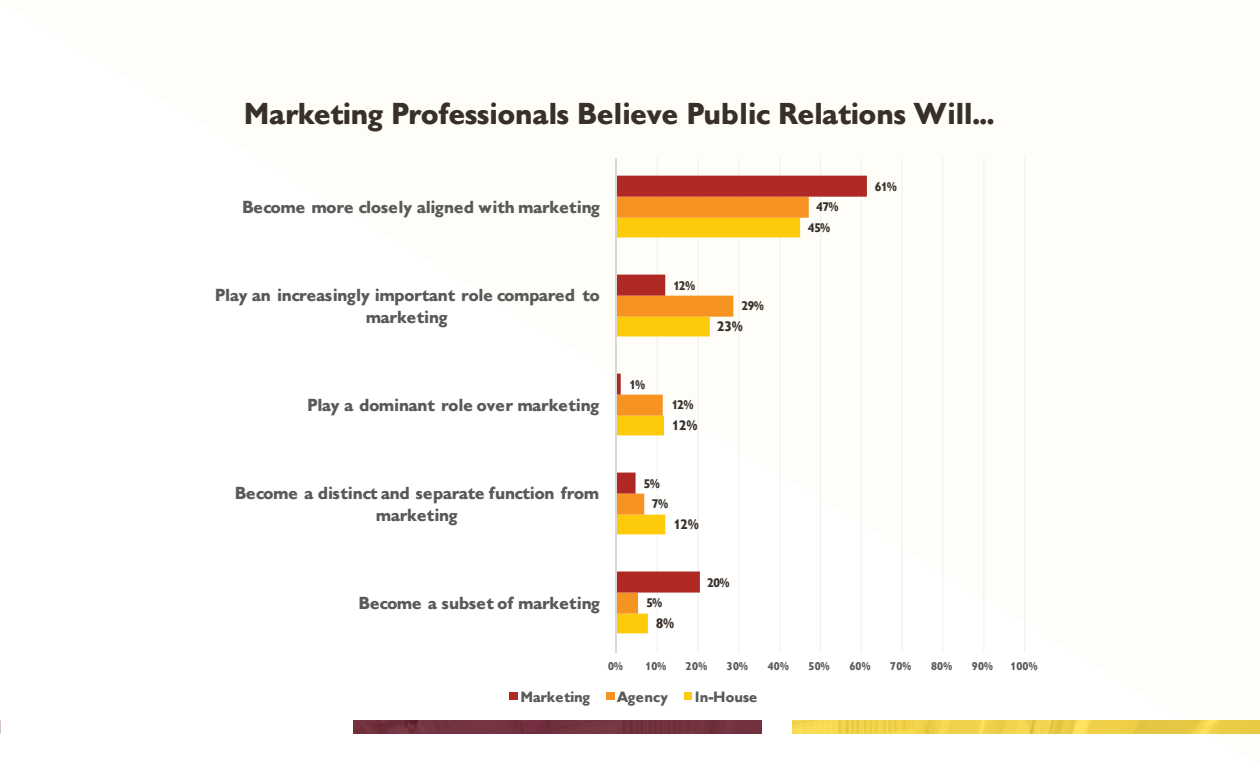
<style>
.page{position:relative;width:1260px;height:765px;background:#fff}
.page>*{position:absolute;margin:0;border:0;box-sizing:border-box;transform-origin:0 0}
.t1{font:700 30px "Gibson";color:#382f29}
.t2{font:700 17.38px/22.2px "Gibson";letter-spacing:.005em;color:#595959;text-align:center}
.t3{font:700 14.88px "Gibson";letter-spacing:.01em;color:#595959}
.t4{font:700 13.62px "Gibson";color:#382f29}
.t5{font:700 12.38px "Gibson";letter-spacing:-.025em;color:#382f29}
.t6{font:700 11.12px "Gibson";letter-spacing:.035em;color:#595959}
</style>
<div class="page">
<div style="left:354px;top:720px;width:408px;height:13px;background:#723240"></div>
<img style="left:354px;top:721px;width:408px;height:13px">
<img style="left:792px;top:720px;width:468px;height:13px">
<svg style="left:1024px;top:158px;width:1px;height:494px"></svg>
<svg style="left:983px;top:158px;width:1px;height:494px"></svg>
<svg style="left:942px;top:158px;width:2px;height:415px"></svg>
<svg style="left:902px;top:158px;width:1px;height:494px"></svg>
<svg style="left:861px;top:158px;width:1px;height:494px"></svg>
<svg style="left:820px;top:158px;width:1px;height:494px"></svg>
<svg style="left:779px;top:158px;width:1px;height:494px"></svg>
<svg style="left:738px;top:158px;width:1px;height:494px"></svg>
<svg style="left:697px;top:158px;width:2px;height:18px"></svg>
<svg style="left:657px;top:158px;width:1px;height:494px"></svg>
<svg style="left:617px;top:614px;width:163px;height:19px"></svg>
<svg style="left:617px;top:593px;width:163px;height:21px"></svg>
<svg style="left:617px;top:176px;width:250px;height:417px"></svg>
<hr style="left:616px;top:158px;width:1px;height:495px;background:#dad9d8">
<div style="left:509px;top:693px;width:9px;height:7px;background:#b02823"></div>
<div style="left:606px;top:693px;width:9px;height:7px;background:#f79321"></div>
<div style="left:684px;top:693px;width:7px;height:7px;background:#fecb0b"></div>
<h1 class="t1" style="left:245px;top:97px;width:751px">Marketing Professionals Believe Public Relations Will...</h1>
<p class="t2" style="left:243px;top:196px;width:359px">Become more closely aligned with marketing</p>
<p class="t5" style="left:817px;top:200px;width:24px">47%</p>
<p class="t5" style="left:809px;top:220px;width:24px">45%</p>
<p class="t5" style="left:875px;top:179px;width:24px">61%</p>
<p class="t2" style="left:216px;top:284px;width:386px">Play an increasingly important role compared to marketing</p>
<p class="t2" style="left:308px;top:394px;width:293px">Play a dominant role over marketing</p>
<p class="t2" style="left:236px;top:482px;width:366px">Become a distinct and separate function from marketing</p>
<p class="t5" style="left:630px;top:377px;width:17px">1%</p>
<p class="t5" style="left:673px;top:278px;width:24px">12%</p>
<p class="t5" style="left:742px;top:299px;width:24px">29%</p>
<p class="t4" style="left:718px;top:319px;width:27px">23%</p>
<p class="t5" style="left:672px;top:398px;width:24px">12%</p>
<p class="t4" style="left:672px;top:418px;width:27px">12%</p>
<p class="t5" style="left:644px;top:476px;width:17px">5%</p>
<p class="t5" style="left:653px;top:497px;width:17px">7%</p>
<p class="t4" style="left:674px;top:517px;width:27px">12%</p>
<p class="t2" style="left:359px;top:592px;width:243px">Become a subset of marketing</p>
<p class="t5" style="left:647px;top:596px;width:17px">5%</p>
<p class="t4" style="left:656px;top:616px;width:20px">8%</p>
<p class="t5" style="left:708px;top:575px;width:24px">20%</p>
<p class="t6" style="left:608px;top:660px;width:16px">0%</p>
<p class="t6" style="left:645px;top:660px;width:23px">10%</p>
<p class="t6" style="left:686px;top:660px;width:23px">20%</p>
<p class="t6" style="left:727px;top:660px;width:23px">30%</p>
<p class="t6" style="left:768px;top:660px;width:23px">40%</p>
<p class="t6" style="left:809px;top:660px;width:23px">50%</p>
<p class="t6" style="left:850px;top:660px;width:23px">60%</p>
<p class="t6" style="left:891px;top:660px;width:23px">70%</p>
<p class="t6" style="left:931px;top:660px;width:23px">80%</p>
<p class="t6" style="left:972px;top:660px;width:23px">90%</p>
<p class="t6" style="left:1011px;top:660px;width:29px">100%</p>
<p class="t3" style="left:521px;top:688px;width:71px">Marketing</p>
<p class="t3" style="left:617px;top:688px;width:53px">Agency</p>
<p class="t3" style="left:695px;top:688px;width:64px">In-House</p>
</div>
